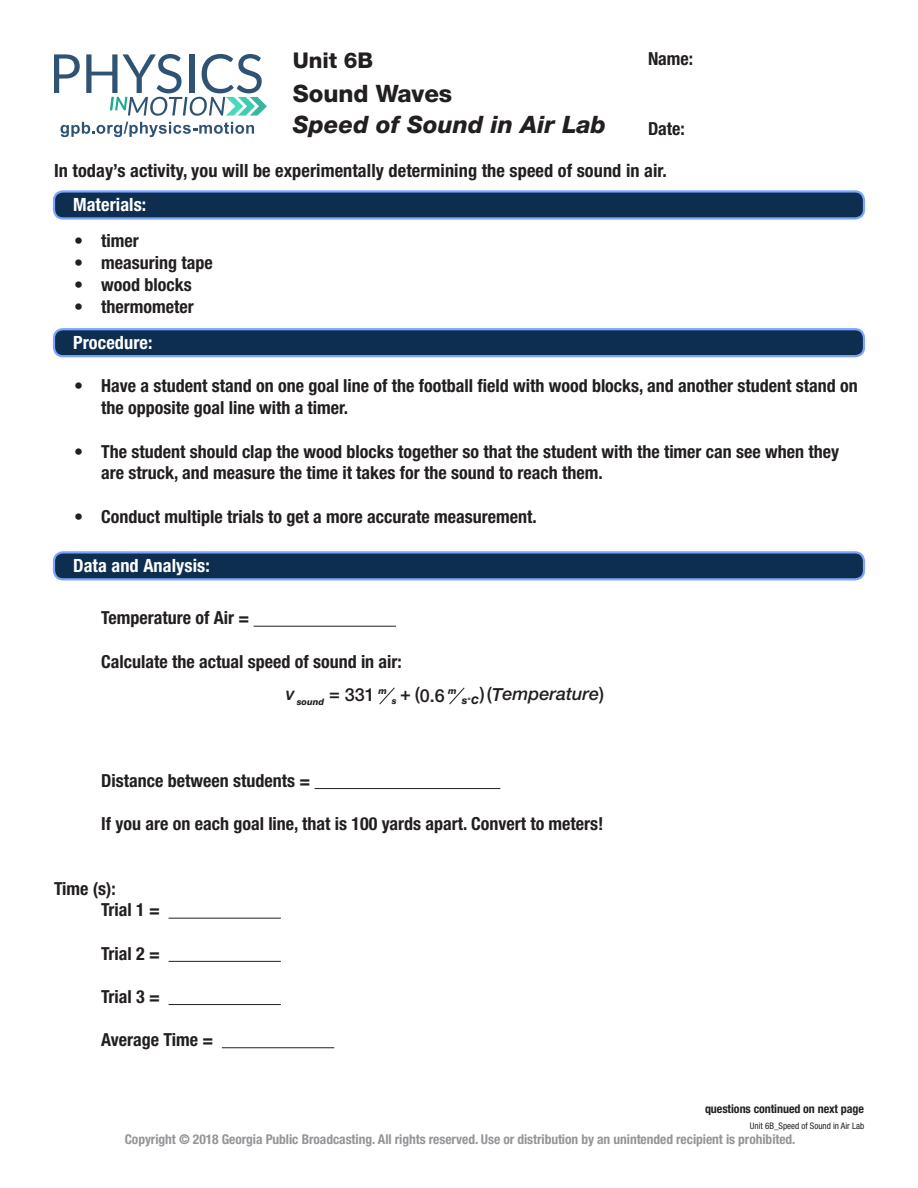
<style>
.page{position:relative;width:918px;height:1188px;background:#fff}
.page>*{position:absolute;margin:0;border:0;box-sizing:border-box;transform-origin:0 0}
.t1{font:italic 800 24px "Helvetica Neue LT Std";color:#231f20}
.t2{font:800 24px "Helvetica Neue LT Std";letter-spacing:-.005em;color:#231f20}
.t3{font:800 21.75px "Helvetica Neue LT Std";letter-spacing:-.005em;color:#231f20}
.t4{font:700 condensed 18.3px "Helvetica Neue LT Std";letter-spacing:.005em;color:#231f20}
.BlueheaderFONT{font:700 condensed 18.3px "Helvetica Neue LT Std";letter-spacing:.005em;color:#fff}
.t5{font:700 condensed 18px/21.9px "Helvetica Neue LT Std";color:#231f20}
.t6{font:italic 500 18px "Helvetica Neue LT Std";color:#231f20}
.t7{font:500 18px "Helvetica Neue LT Std";color:#231f20}
.t8{font:700 condensed 13.5px "Helvetica Neue LT Std";letter-spacing:-.005em;color:#939598}
.t9{font:700 condensed 12px "Helvetica Neue LT Std";letter-spacing:-.005em;color:#231f20}
.t10{font:italic 800 10.5px "Helvetica Neue LT Std";color:#231f20}
.t11{font:condensed 9px "Helvetica Neue LT Std";color:#231f20}
.t12{font:italic 800 9px "Helvetica Neue LT Std";color:#231f20}
.t13{font:800 4.5px "Helvetica Neue LT Std";color:#231f20}
.s1{font-style:normal}
</style>
<div class="page">
<svg style="left:54px;top:54px;width:26px;height:39px"></svg>
<svg style="left:86px;top:54px;width:181px;height:62px"></svg>
<svg style="left:61px;top:122px;width:193px;height:15px"></svg>
<hr style="left:254px;top:626px;width:142px;height:1px;background:#231f20">
<hr style="left:315px;top:788px;width:185px;height:1px;background:#231f20">
<hr style="left:169px;top:918px;width:112px;height:1px;background:#231f20">
<hr style="left:169px;top:961px;width:112px;height:1px;background:#231f20">
<hr style="left:169px;top:1004px;width:112px;height:1px;background:#231f20">
<hr style="left:222px;top:1047px;width:112px;height:1px;background:#231f20">
<div style="left:54px;top:191px;width:810px;height:27px;background:#0e2e50;border-radius:9px"></div>
<div style="left:53px;top:190px;width:812px;height:30px;border:2px solid #7ea5ff;border-radius:9px"></div>
<div style="left:54px;top:552px;width:810px;height:27px;background:#0e2e50;border-radius:9px"></div>
<div style="left:53px;top:551px;width:812px;height:30px;border:2px solid #7ea5ff;border-radius:9px"></div>
<div style="left:54px;top:329px;width:810px;height:27px;background:#0e2e50;border-radius:9px"></div>
<div style="left:53px;top:328px;width:812px;height:29px;border:2px solid #7ea5ff;border-radius:9px"></div>
<svg style="left:379px;top:687px;width:86px;height:18px"></svg>
<p class="t5" style="left:648px;top:48px;width:47px">Name:</p>
<p class="t3" style="left:293px;top:48px;width:82px">Unit 6B</p>
<h1 class="t2" style="left:293px;top:79px;width:161px">Sound Waves</h1>
<h1 class="t1" style="left:293px;top:110px;width:314px">Speed of Sound in Air Lab</h1>
<p class="t5" style="left:648px;top:117px;width:38px">Date:</p>
<p class="t4" style="left:54px;top:159px;width:614px">In today’s activity, you will be experimentally determining the speed of sound in air.</p>
<p class="BlueheaderFONT" style="left:73px;top:194px;width:75px">Materials:</p>
<p class="t5" style="left:74px;top:230px;width:66px">• timer</p>
<p class="t5" style="left:74px;top:252px;width:140px">• measuring tape</p>
<p class="t5" style="left:74px;top:273px;width:119px">• wood blocks</p>
<p class="t5" style="left:74px;top:295px;width:121px">• thermometer</p>
<p class="BlueheaderFONT" style="left:73px;top:332px;width:81px">Procedure:</p>
<p class="t5" style="left:101px;top:374px;width:758px;text-indent:-27px">• Have a student stand on one goal line of the football field with wood blocks, and another student stand on the opposite goal line with a timer.</p>
<p class="t5" style="left:101px;top:440px;width:739px;text-indent:-27px">• The student should clap the wood blocks together so that the student with the timer can see when they are struck, and measure the time it takes for the sound to reach them.</p>
<p class="t5" style="left:74px;top:506px;width:464px">• Conduct multiple trials to get a more accurate measurement.</p>
<p class="BlueheaderFONT" style="left:73px;top:555px;width:138px">Data and Analysis:</p>
<p class="t5" style="left:101px;top:607px;width:149px">Temperature of Air =</p>
<p class="t5" style="left:101px;top:650px;width:302px">Calculate the actual speed of sound in air:</p>
<p class="t12" style="left:378px;top:686px;width:10px">m</p>
<p class="t12" style="left:448px;top:686px;width:10px">m</p>
<p class="t6" style="left:480px;top:683px;width:126px"><span class="s1">)(</span>Temperature<span class="s1">)</span></p>
<p class="t7" style="left:400px;top:685px;width:46px">+ (0.6</p>
<p class="t7" style="left:329px;top:684px;width:47px">= 331</p>
<p class="t6" style="left:286px;top:683px;width:10px">v</p>
<p class="t12" style="left:392px;top:695px;width:6px">s</p>
<p class="t10" style="left:462px;top:694px;width:19px">s C</p>
<p class="t12" style="left:297px;top:696px;width:29px">sound</p>
<p class="t13" style="left:468px;top:696px;width:4px">o</p>
<p class="t5" style="left:101px;top:769px;width:211px">Distance between students =</p>
<p class="t5" style="left:101px;top:812px;width:504px">If you are on each goal line, that is 100 yards apart. Convert to meters!</p>
<p class="t5" style="left:54px;top:877px;width:63px">Time (s):</p>
<p class="t5" style="left:101px;top:899px;width:60px">Trial 1 =</p>
<p class="t5" style="left:101px;top:942px;width:60px">Trial 2 =</p>
<p class="t5" style="left:101px;top:985px;width:60px">Trial 3 =</p>
<p class="t5" style="left:101px;top:1028px;width:114px">Average Time =</p>
<p class="t9" style="left:705px;top:1102px;width:160px">questions continued on next page</p>
<p class="t11" style="left:750px;top:1121px;width:116px">Unit 6B_Speed of Sound in Air Lab</p>
<p class="t8" style="left:125px;top:1131px;width:672px">Copyright © 2018 Georgia Public Broadcasting. All rights reserved. Use or distribution by an unintended recipient is prohibited.</p>
</div>
